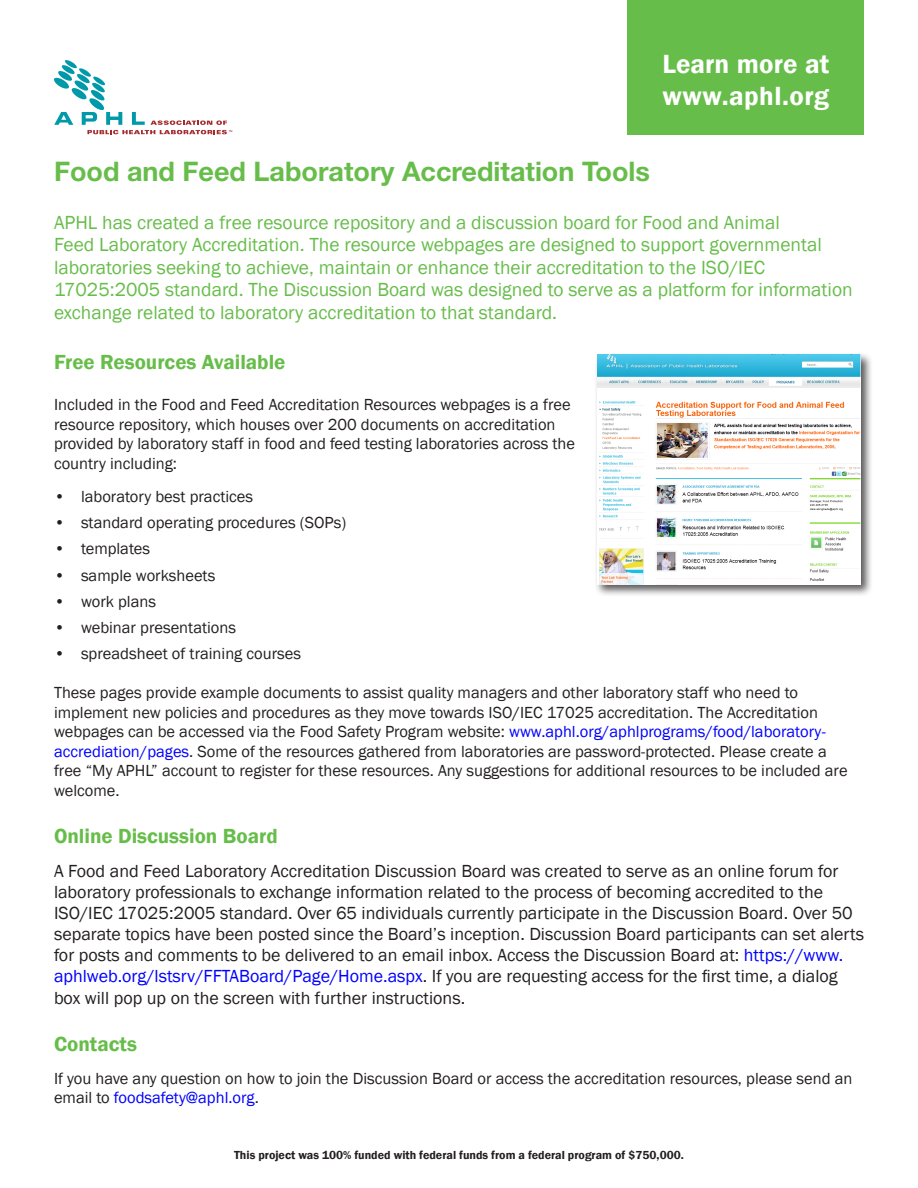
<style>
.page{position:relative;width:918px;height:1188px;background:#fff}
.page>*{position:absolute;margin:0;border:0;box-sizing:border-box;transform-origin:0 0}
.t1{font:700 27px "Helvetica Neue LT Std";color:#67bd4a}
.t2{font:600 27px "Franklin Gothic";letter-spacing:.02em;color:#fff}
.t3{font:600 27px "Franklin Gothic";color:#fff}
.t4{font:600 21px "Franklin Gothic";color:#67bd4a}
.t5{font:19.5px/22.5px "Franklin Gothic";color:#67bd4a}
.t6{font:18px/21.1px "Franklin Gothic";color:#231f20}
.t7{font:16.5px/19.5px "Franklin Gothic";color:#231f20}
.t8{font:600 12px "Franklin Gothic";color:#231f20}
.s1{color:#00f}
</style>
<div class="page">
<div style="left:628px;top:0;width:236px;height:135px;background:#67bd4a"></div>
<svg style="left:54px;top:60px;width:178px;height:74px"></svg>
<div style="left:595px;top:352px;width:278px;height:245px;background:#231f20;opacity:.75"></div>
<img style="left:597px;top:354px;width:264px;height:231px">
<p class="t3" style="left:662px;top:47px;width:168px">Learn more at</p>
<p class="t2" style="left:662px;top:80px;width:168px">www.aphl.org</p>
<p class="t1" style="left:54px;top:155px;width:597px">Food and Feed Laboratory Accreditation Tools</p>
<p class="t5" style="left:54px;top:212px;width:800px">APHL has created a free resource repository and a discussion board for Food and Animal<br>Feed Laboratory Accreditation. The resource webpages are designed to support governmental laboratories seeking to achieve, maintain or enhance their accreditation to the ISO/IEC 17025:2005 standard. The Discussion Board was designed to serve as a platform for information exchange related to laboratory accreditation to that standard.</p>
<p class="t4" style="left:54px;top:349px;width:233px">Free Resources Available</p>
<p class="t7" style="left:54px;top:396px;width:523px">Included in the Food and Feed Accreditation Resources webpages is a free resource repository, which houses over 200 documents on accreditation provided by laboratory staff in food and feed testing laboratories across the country including:</p>
<p class="t7" style="left:54px;top:487px;width:201px">• laboratory best practices</p>
<p class="t7" style="left:54px;top:513px;width:294px">• standard operating procedures (SOPs)</p>
<p class="t7" style="left:54px;top:540px;width:98px">• templates</p>
<p class="t7" style="left:54px;top:566px;width:163px">• sample worksheets</p>
<p class="t7" style="left:54px;top:592px;width:104px">• work plans</p>
<p class="t7" style="left:54px;top:618px;width:184px">• webinar presentations</p>
<p class="t7" style="left:54px;top:645px;width:249px">• spreadsheet of training courses</p>
<p class="t7" style="left:54px;top:684px;width:795px">These pages provide example documents to assist quality managers and other laboratory staff who need to implement new policies and procedures as they move towards ISO/IEC 17025 accreditation. The Accreditation webpages can be accessed via the Food Safety Program website: <span class="s1">www.aphl.org/aphlprograms/food/laboratory&shy;accrediation/pages</span>. Some of the resources gathered from laboratories are password-protected. Please create a free “My APHL” account to register for these resources. Any suggestions for additional resources to be included are welcome.</p>
<p class="t4" style="left:54px;top:823px;width:225px">Online Discussion Board</p>
<p class="t6" style="left:54px;top:861px;width:812px">A Food and Feed Laboratory Accreditation Discussion Board was created to serve as an online forum for laboratory professionals to exchange information related to the process of becoming accredited to the ISO/IEC 17025:2005 standard. Over 65 individuals currently participate in the Discussion Board. Over 50 separate topics have been posted since the Board’s inception. Discussion Board participants can set alerts for posts and comments to be delivered to an email inbox. Access the Discussion Board at: <span class="s1">https://www. aphlweb.org/lstsrv/FFTABoard/Page/Home.aspx</span>. If you are requesting access for the first time, a dialog box will pop up on the screen with further instructions.</p>
<p class="t4" style="left:54px;top:1031px;width:84px">Contacts</p>
<p class="t7" style="left:54px;top:1069px;width:800px">If you have any question on how to join the Discussion Board or access the accreditation resources, please send an email to <span class="s1">foodsafety@aphl.org</span>.</p>
<p class="t8" style="left:234px;top:1148px;width:451px">This project was 100% funded with federal funds from a federal program of $750,000.</p>
</div>
